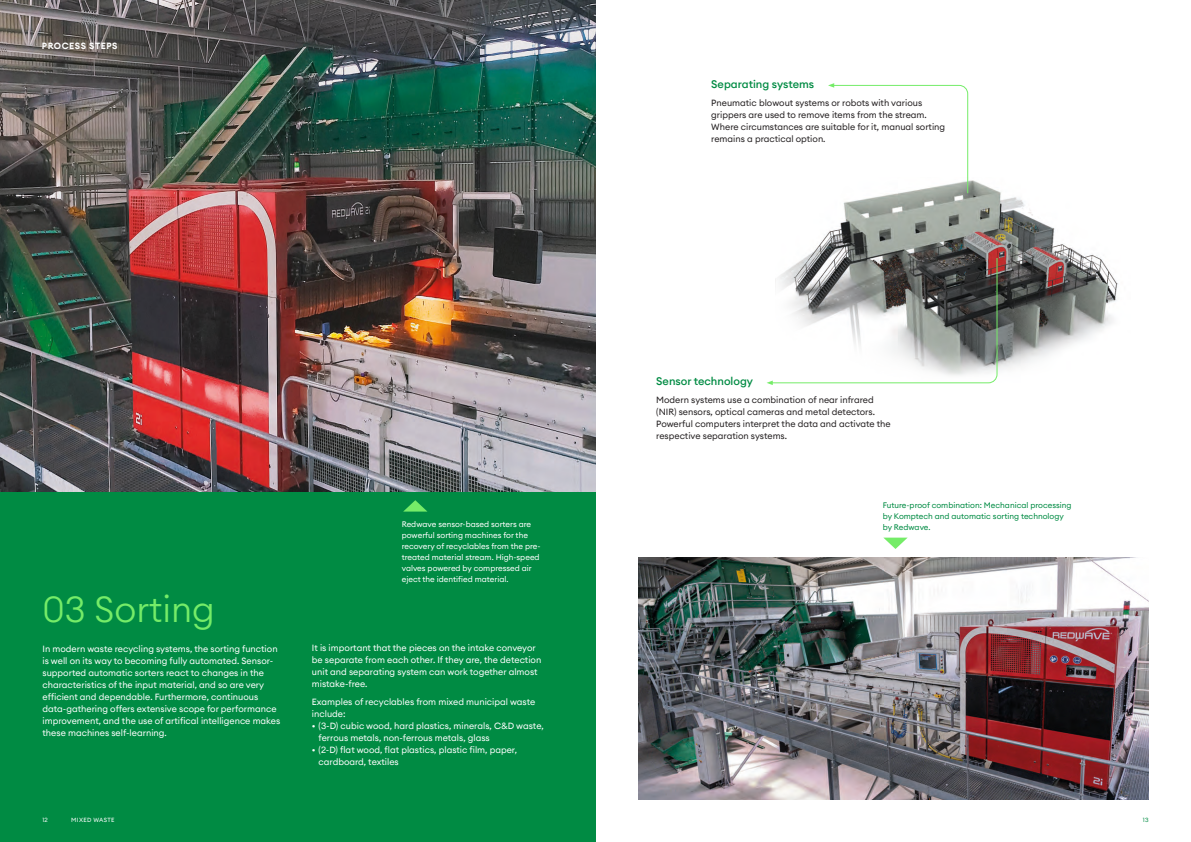
<style>
.page{position:relative;width:1191px;height:842px;background:#fff}
.page>*{position:absolute;margin:0;border:0;box-sizing:border-box;transform-origin:0 0}
.HL_36_36{font:300 36px "Euclid Circular A";color:#75ec68}
.Text_9_12{font:500 11px "Euclid Circular A";color:#008b43}
.Subline_12_14{font:9px/12px "Euclid Circular A";color:#fff}
.Text_9_12-2{font:9px/12px "Euclid Circular A";color:#231f20}
.Subline_Bold_9_12{font:600 9px "Euclid Circular A";letter-spacing:.06em;color:#fff}
.Grundschrift{font:8px/11px "Euclid Circular A";color:#fff}
.Grundschrift-2{font:8px/11px "Euclid Circular A";color:#008b43}
.Footer_Left{font:6px "Euclid Circular A";letter-spacing:.06em;color:#fff}
.Footer_Right{font:6px "Euclid Circular A";color:#008b43}
</style>
<div class="page">
<img style="left:0;top:0;width:595px;height:493px">
<img style="left:805px;top:178px;width:313px;height:199px">
<div style="left:0;top:493px;width:595px;height:349px;background:#008b43"></div>
<svg style="left:403px;top:500px;width:24px;height:12px"></svg>
<svg style="left:884px;top:538px;width:23px;height:11px"></svg>
<img style="left:638px;top:557px;width:510px;height:242px">
<svg style="left:828px;top:83px;width:140px;height:111px"></svg>
<svg style="left:767px;top:258px;width:230px;height:127px"></svg>
<p class="Subline_Bold_9_12" style="left:42px;top:40px;width:77px">PROCESS STEPS</p>
<p class="HL_36_36" style="left:43px;top:586px;width:174px">03 Sorting</p>
<p class="Grundschrift" style="left:402px;top:518px;width:140px">Redwave sensor-based sorters are powerful sorting machines for the recovery of recyclables from the pre&shy;treated material stream. High-speed valves powered by compressed air eject the identified material.</p>
<p class="Subline_12_14" style="left:43px;top:642px;width:239px">In modern waste recycling systems, the sorting function is well on its way to becoming fully automated. Sensor&shy;supported automatic sorters react to changes in the characteristics of the input material, and so are very efficient and dependable. Furthermore, continuous data-gathering offers extensive scope for performance improvement, and the use of artifical intelligence makes these machines self-learning.</p>
<p class="Subline_12_14" style="left:312px;top:642px;width:231px">It is important that the pieces on the intake conveyor be separate from each other. If they are, the detection unit and separating system can work together almost mistake-free.</p>
<p class="Subline_12_14" style="left:312px;top:696px;width:225px">Examples of recyclables from mixed municipal waste include:</p>
<p class="Subline_12_14" style="left:318px;top:720px;width:227px;text-indent:-7px">• (3-D) cubic wood, hard plastics, minerals, C&amp;D waste, ferrous metals, non-ferrous metals, glass</p>
<p class="Subline_12_14" style="left:318px;top:744px;width:200px;text-indent:-7px">• (2-D) flat wood, flat plastics, plastic film, paper, cardboard, textiles</p>
<p class="Footer_Left" style="left:43px;top:816px;width:7px">12</p>
<p class="Footer_Left" style="left:71px;top:816px;width:45px">MIXED WASTE</p>
<p class="Text_9_12" style="left:711px;top:77px;width:104px">Separating systems</p>
<p class="Text_9_12-2" style="left:711px;top:97px;width:235px">Pneumatic blowout systems or robots with various grippers are used to remove items from the stream.<br>Where circumstances are suitable for it, manual sorting remains a practical option.</p>
<p class="Text_9_12" style="left:656px;top:374px;width:98px">Sensor technology</p>
<p class="Text_9_12-2" style="left:656px;top:394px;width:236px">Modern systems use a combination of near infrared (NIR) sensors, optical cameras and metal detectors.<br>Powerful computers interpret the data and activate the respective separation systems.</p>
<p class="Grundschrift-2" style="left:882px;top:499px;width:190px">Future-proof combination: Mechanical processing by Komptech and automatic sorting technology by Redwave.</p>
<p class="Footer_Right" style="left:1142px;top:816px;width:7px">13</p>
</div>
